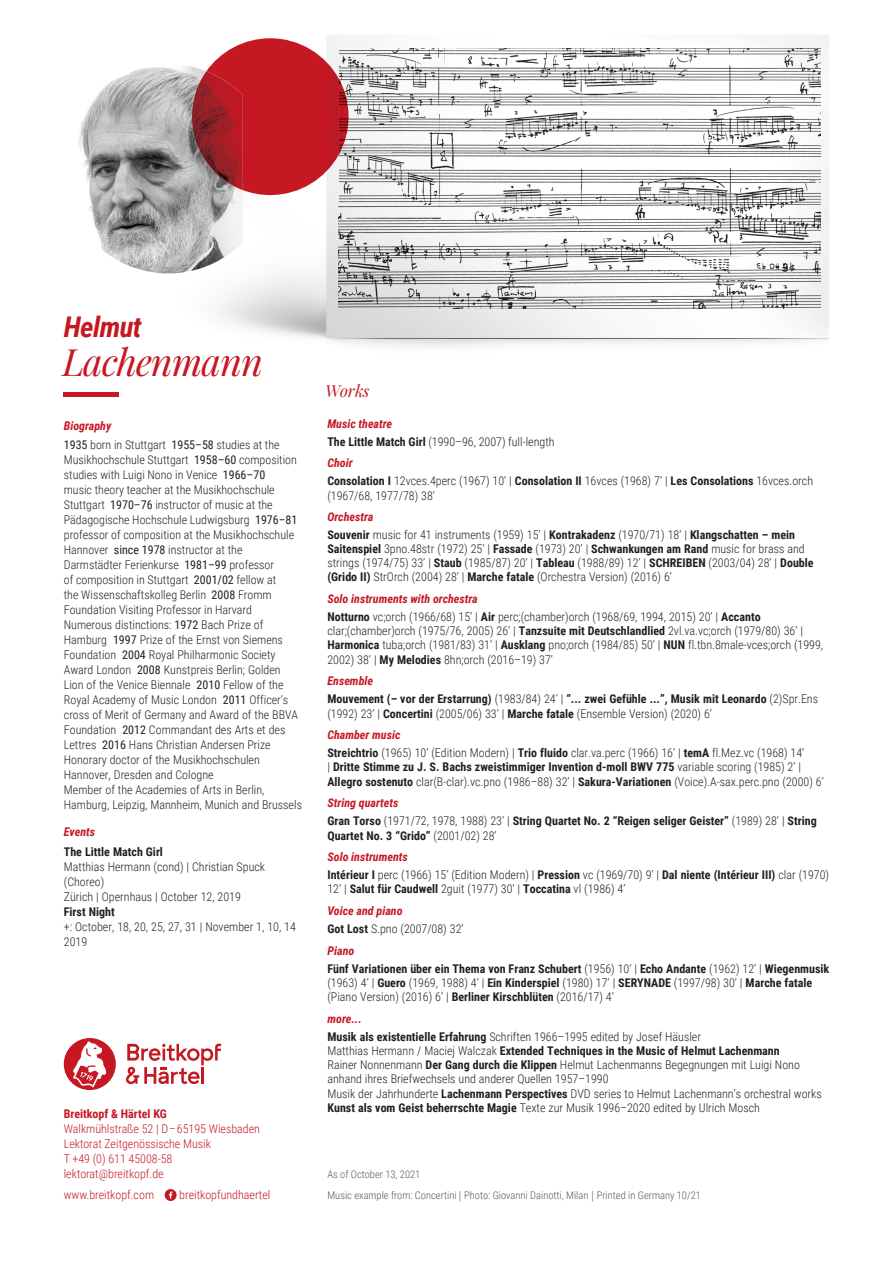
<style>
.page{position:relative;width:893px;height:1263px;background:#fff}
.page>*{position:absolute;margin:0;border:0;box-sizing:border-box;transform-origin:0 0}
.t1{font:37.5px "Playfair Breitkopf Kursiv";letter-spacing:-.02em;color:#c51823}
.t2{font:italic 700 28.5px "Roboto Condensed";letter-spacing:-.02em;color:#c51823}
.t3{font:16.5px "Playfair Breitkopf Kursiv";color:#c51823}
.t4{font:300 12px/15px "Roboto Condensed";color:#231f20}
.t5{font:700 12px/18px "Roboto Condensed";color:#231f20}
.t6{font:300 12px/15px "Roboto Condensed";color:#c51823}
.t7{font:700 12px "Roboto Condensed";color:#c51823}
.t8{font:italic 700 12px "Roboto Condensed";color:#c51823}
.t9{font:300 10.5px/21.3px "Roboto Condensed";color:#57585a}
.s1{font-weight:700;font-style:italic;color:#c51823}
.s2{font-weight:400}
.s3{font-weight:700}
.s4{font-family:"Roboto"}
.s5{font-style:italic;color:#c51823}
.s6{font-weight:300}
.s7{font-family:"Roboto";font-weight:300}
.s8{font-size:12.6px}
</style>
<div class="page">
<div style="left:64px;top:392px;width:55px;height:5px;background:#c51823"></div>
<svg style="left:165px;top:1189px;width:12px;height:12px"></svg>
<svg style="left:169px;top:1191px;width:3px;height:7px"></svg>
<svg style="left:126px;top:1044px;width:95px;height:40px"></svg>
<svg style="left:64px;top:1038px;width:52px;height:52px"></svg>
<img style="left:183px;top:35px;width:646px;height:313px">
<img style="left:178px;top:346px;width:85px;height:14px">
<img style="left:339px;top:48px;width:482px;height:261px">
<img style="left:79px;top:67px;width:164px;height:206px">
<img style="left:206px;top:38px;width:133px;height:157px">
<img style="left:339px;top:79px;width:10px;height:75px">
<img style="left:192px;top:71px;width:51px;height:119px">
<h2 class="t2" style="left:64px;top:307px;width:79px">Helmut</h2>
<h1 class="t1" style="left:64px;top:337px;width:201px">Lachenmann</h1>
<p class="t4" style="left:64px;top:416px;width:217px;line-height:19.2px"><span class="s1">Biography<br></span><span class="s2">1935</span> born in Stuttgart <span class="s2">1955–58</span> studies at the</p>
<p class="t4" style="left:64px;top:452px;width:240px">Musikhochschule Stuttgart <span class="s2">1958–60</span> composition studies with Luigi Nono in Venice <span class="s2">1966–70<br></span>music theory teacher at the Musikhochschule Stuttgart <span class="s2">1970–76</span> instructor of music at the Pädagogische Hochschule Ludwigsburg <span class="s2">1976–81 </span>professor of composition at the Musikhochschule Hannover <span class="s2">since 1978</span> instructor at the Darmstädter Ferienkurse <span class="s2">1981–99</span> professor<br>of composition in Stuttgart <span class="s2">2001/02</span> fellow at<br>the Wissenschaftskolleg Berlin <span class="s2">2008</span> Fromm Foundation Visiting Professor in Harvard Numerous distinctions: <span class="s2">1972</span> Bach Prize of Hamburg <span class="s2">1997</span> Prize of the Ernst von Siemens Foundation <span class="s2">2004</span> Royal Philharmonic Society Award London <span class="s2">2008</span> Kunstpreis Berlin; Golden Lion of the Venice Biennale <span class="s2">2010</span> Fellow of the Royal Academy of Music London <span class="s2">2011</span> Officer’s cross of Merit of Germany and Award of the BBVA Foundation <span class="s2">2012</span> Commandant des Arts et des Lettres <span class="s2">2016</span> Hans Christian Andersen Prize Honorary doctor of the Musikhochschulen Hannover, Dresden and Cologne<br>Member of the Academies of Arts in Berlin, Hamburg, Leipzig, Mannheim, Munich and Brussels</p>
<p class="t8" style="left:64px;top:824px;width:33px">Events</p>
<p class="t5" style="left:64px;top:842px;width:101px">The Little Match Girl</p>
<p class="t4" style="left:64px;top:858px;width:203px">Matthias Hermann (cond) | Christian Spuck (Choreo)<br>Zürich | Opernhaus | October 12, 2019</p>
<p class="t4" style="left:64px;top:903px;width:234px"><span class="s3">First Night<br></span>+: October, 18, 20, 25, 27, 31 <span class="s4">|</span> November 1, 10, 14<br>2019</p>
<p class="t7" style="left:64px;top:1105px;width:105px">Breitkopf &amp; Härtel KG</p>
<p class="t6" style="left:64px;top:1120px;width:198px">Walkmühlstraße 52 | D–65195 Wiesbaden<br>Lektorat Zeitgenössische Musik<br>T +49 (0) 611 45008-58 lektorat@breitkopf.de</p>
<p class="t6" style="left:64px;top:1187px;width:92px">www.breitkopf.com</p>
<p class="t6" style="left:179px;top:1187px;width:93px">breitkopfundhaertel</p>
<h3 class="t3" style="left:327px;top:380px;width:43px">Works</h3>
<p class="t4" style="left:327px;top:414px;width:229px;line-height:18.5px"><span class="s1">Music theatre<br></span><span class="s3">The Little Match Girl</span> (1990–96, 2007) full-length</p>
<p class="t4" style="left:327px;top:454px;width:487px;line-height:18px"><span class="s1">Choir<br></span><span class="s3">Consolation I</span> 12vces.4perc (1967) 10’ <span class="s4">|</span> <span class="s3">Consolation II</span> 16vces (1968) 7’ <span class="s4">|</span> <span class="s3">Les Consolations</span> 16vces.orch</p>
<p class="t4" style="left:327px;top:487px;width:109px">(1967/68, 1977/78) 38’</p>
<p class="t4" style="left:327px;top:507px;width:469px;line-height:18px"><span class="s1">Orchestra<br></span><span class="s3">Souvenir</span> music for 41 instruments (1959) 15’ <span class="s4">|</span> <span class="s3">Kontrakadenz</span> (1970/71) 18’ <span class="s4">|</span> <span class="s3">Klangschatten – mein</span></p>
<p class="t4" style="left:327px;top:541px;width:488px;line-height:14.2px"><span class="s3">Saitenspiel</span> 3pno.48str (1972) 25’ <span class="s4">|</span> <span class="s3">Fassade</span> (1973) 20’ <span class="s4">|</span> <span class="s3">Schwankungen am Rand</span> music for brass and strings (1974/75) 33’ <span class="s4">|</span> <span class="s3">Staub</span> (1985/87) 20’ <span class="s4">|</span> <span class="s3">Tableau</span> (1988/89) 12’ <span class="s4">|</span> <span class="s3">SCHREIBEN</span> (2003/04) 28’ <span class="s4">|</span> <span class="s3">Double (Grido II)</span> StrOrch (2004) 28’ <span class="s4">|</span> <span class="s3">Marche fatale</span> (Orchestra Version) (2016) 6’</p>
<p class="t4" style="left:327px;top:589px;width:435px;line-height:18px"><span class="s1">Solo instruments with orchestra<br></span><span class="s3">Notturno</span> vc;orch (1966/68) 15’ <span class="s4">|</span> <span class="s3">Air</span> perc;(chamber)orch (1968/69, 1994, 2015) 20’ <span class="s4">|</span> <span class="s3">Accanto</span></p>
<p class="t4" style="left:327px;top:623px;width:497px;line-height:14.2px">clar;(chamber)orch (1975/76, 2005) 26’ <span class="s4">|</span> <span class="s3">Tanzsuite mit Deutschlandlied</span> 2vl.va.vc;orch (1979/80) 36’ <span class="s4">|<br></span><span class="s3">Harmonica</span> tuba;orch (1981/83) 31’ <span class="s4">|</span> <span class="s3">Ausklang</span> pno;orch (1984/85) 50’ <span class="s4">|</span> <span class="s3">NUN</span> fl.tbn.8male-vces;orch (1999,<br>2002) 38’ <span class="s4">|</span> <span class="s3">My Melodies</span> 8hn;orch (2016–19) 37’</p>
<p class="t5" style="left:327px;top:672px;width:492px"><span class="s5">Ensemble<br></span>Mouvement (– vor der Erstarrung) <span class="s6">(1983/84) 24’</span> <span class="s7">|</span> “... zwei Gefühle ...”, Musik mit Leonardo <span class="s6">(2)Spr.Ens</span></p>
<p class="t4" style="left:327px;top:702px;width:386px;line-height:21.6px">(1992) 23’ <span class="s4">|</span> <span class="s3">Concertini</span> (2005/06) 33’ <span class="s4">|</span> <span class="s3">Marche fatale</span> (Ensemble Version) (2020) 6’<br><span class="s1">Chamber music</span></p>
<p class="t4" style="left:327px;top:745px;width:498px;line-height:14.2px"><span class="s3">Streichtrio</span> (1965) 10’ (Edition Modern) <span class="s4">|</span> <span class="s3">Trio fluido</span> clar.va.perc (1966) 16’ <span class="s4">|</span> <span class="s3">temA</span> fl.Mez.vc (1968) 14’<br><span class="s4">|</span> <span class="s3">Dritte Stimme zu J. S. Bachs zweistimmiger Invention d-moll BWV 775</span> variable scoring (1985) 2’ <span class="s4">|<br></span><span class="s3">Allegro sostenuto</span> clar(B-clar).vc.pno (1986–88) 32’ <span class="s4">|</span> <span class="s3">Sakura-Variationen</span> (Voice).A-sax.perc.pno (2000) 6’</p>
<p class="t5" style="left:327px;top:793px;width:491px"><span class="s5">String quartets<br></span>Gran Torso <span class="s6">(1971/72, 1978, 1988) 23’</span> <span class="s7">|</span> String Quartet No. 2 “Reigen seliger Geister” <span class="s6">(1989) 28’</span> <span class="s7">|</span> String</p>
<p class="t5" style="left:327px;top:824px;width:171px;line-height:21.6px">Quartet No. 3 “Grido” <span class="s6">(2001/02) 28’<br></span><span class="s5">Solo instruments</span></p>
<p class="t4" style="left:327px;top:867px;width:503px;line-height:14.2px"><span class="s3">Intérieur I</span> perc (1966) 15’ (Edition Modern) <span class="s4">|</span> <span class="s3">Pression</span> vc (1969/70) 9’ <span class="s4">|</span> <span class="s3">Dal niente (Intérieur III)</span> clar (1970)<br>12’ <span class="s4">|</span> <span class="s3">Salut für Caudwell</span> 2guit (1977) 30’ <span class="s4">|</span> <span class="s3">Toccatina</span> vl (1986) 4’</p>
<p class="t4" style="left:327px;top:901px;width:138px;line-height:18px"><span class="s1">Voice and piano<br></span><span class="s3">Got Lost</span> S.pno (2007/08) 32’</p>
<p class="t5" style="left:327px;top:941px;width:503px"><span class="s5">Piano<br></span>Fünf Variationen über ein Thema von Franz Schubert <span class="s6">(1956) 10’</span> <span class="s7">|</span> Echo Andante <span class="s6">(1962) 12’</span> <span class="s7">|</span> Wiegenmusik</p>
<p class="t4" style="left:327px;top:975px;width:486px;line-height:14.2px">(1963) 4’ <span class="s4">|</span> <span class="s3">Guero</span> (1969, 1988) 4’ <span class="s4">|</span> <span class="s3">Ein Kinderspiel</span> (1980) 17’ <span class="s4">|</span> <span class="s3">SERYNADE</span> (1997/98) 30’ <span class="s4">|</span> <span class="s3">Marche fatale </span>(Piano Version) (2016) 6’ <span class="s4">|</span> <span class="s3">Berliner Kirschblüten</span> (2016/17) 4’</p>
<p class="t4" style="left:327px;top:1009px;width:375px;line-height:18px"><span class="s1">more...<br></span><span class="s3">Musik als existentielle Erfahrung</span> Schriften 1966–1995 edited by Josef Häusler</p>
<p class="t4" style="left:327px;top:1043px;width:496px;line-height:14.2px">Matthias Hermann / Maciej Walczak <span class="s3">Extended Techniques in the Music of Helmut Lachenmann<br></span>Rainer Nonnenmann <span class="s3">Der Gang durch die Klippen</span> Helmut Lachenmanns Begegnungen mit Luigi Nono anhand ihres Briefwechsels und anderer Quellen 1957–1990<br>Musik der Jahrhunderte <span class="s3">Lachenmann Perspectives</span> DVD series to Helmut Lachenmann‘s orchestral works <span class="s3">Kunst als vom Geist beherrschte Magie</span> Texte zur Musik 1996–2020 edited by Ulrich Mosch</p>
<p class="t9" style="left:327px;top:1163px;width:375px">As of October 13, 2021<br>Music example from: Concertini <span class="s8">|</span> Photo: Giovanni Dainotti, Milan <span class="s8">|</span> Printed in Germany 10/21</p>
</div>
